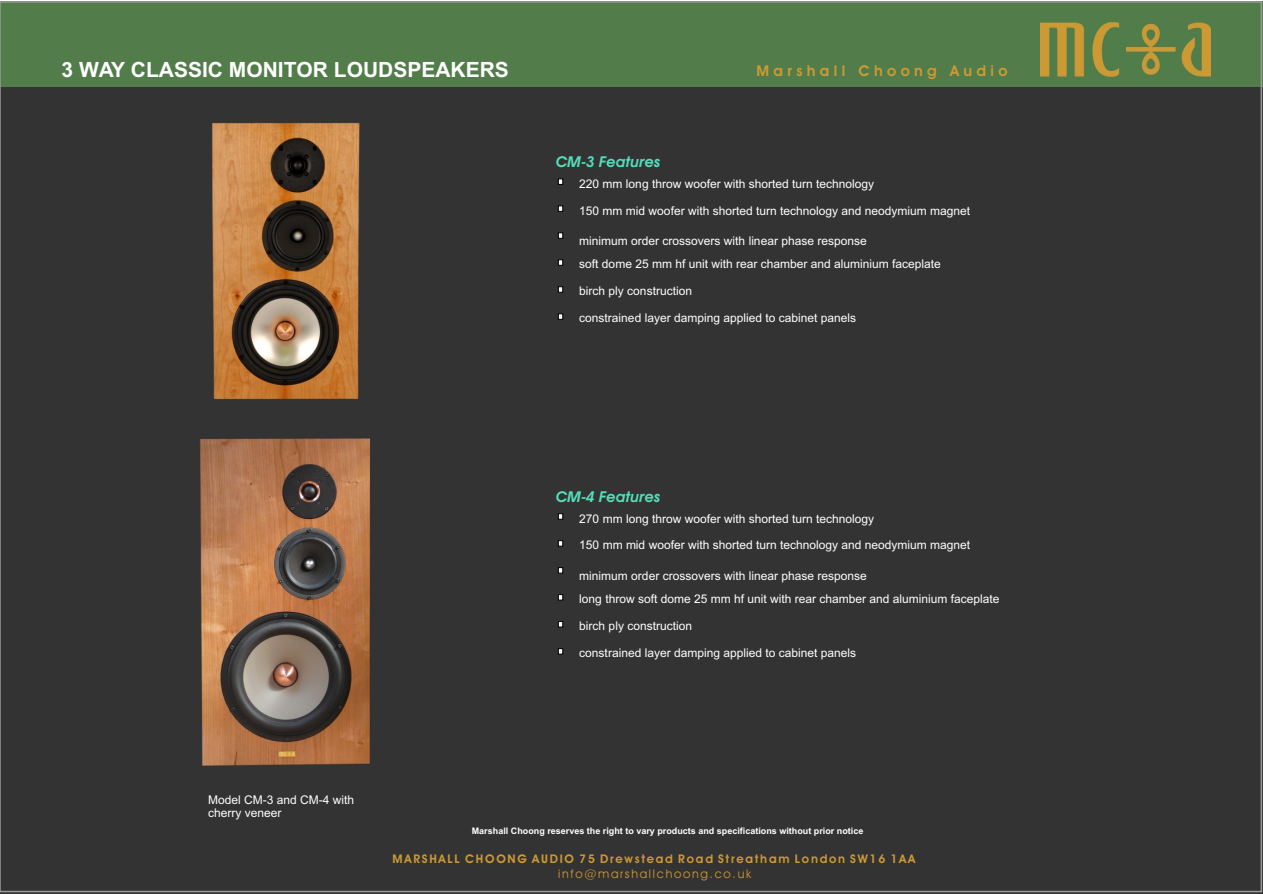
<style>
.page{position:relative;width:1263px;height:894px;background:#fff}
.page>*{position:absolute;margin:0;border:0;box-sizing:border-box;transform-origin:0 0}
.t1{font:700 21px "Arial";color:#fff}
.t2{font:italic 700 15px "Avant Garde Bk BT";color:#54deba}
.t3{font:700 15px "Avant Garde Bk BT";letter-spacing:.29em;color:#c93}
.t4{font:12px/22.8px "Arial";color:#fff}
.t5{font:700 12px "Avant Garde Bk BT";letter-spacing:.145em;color:#c93}
.t6{font:12px "Avant Garde Bk BT";letter-spacing:.14em;color:#c93}
.t7{font:700 9px "Arial";color:#fff}
</style>
<div class="page">
<div style="left:0;top:1px;width:1263px;height:893px;background:#333"></div>
<svg style="left:558px;top:179px;width:5px;height:6px"></svg>
<svg style="left:558px;top:287px;width:5px;height:5px"></svg>
<svg style="left:558px;top:233px;width:5px;height:6px"></svg>
<svg style="left:558px;top:206px;width:5px;height:6px"></svg>
<div style="left:0;top:1px;width:1263px;height:86px;background:#527d4a"></div>
<img style="left:1041px;top:22px;width:170px;height:55px">
<img style="left:212px;top:122px;width:148px;height:278px">
<svg style="left:558px;top:260px;width:5px;height:5px"></svg>
<svg style="left:558px;top:314px;width:5px;height:5px"></svg>
<img style="left:199px;top:438px;width:172px;height:328px">
<svg style="left:558px;top:514px;width:5px;height:5px"></svg>
<svg style="left:558px;top:621px;width:5px;height:6px"></svg>
<svg style="left:558px;top:567px;width:5px;height:6px"></svg>
<svg style="left:558px;top:541px;width:5px;height:5px"></svg>
<svg style="left:558px;top:594px;width:5px;height:6px"></svg>
<svg style="left:558px;top:648px;width:5px;height:6px"></svg>
<h1 class="t1" style="left:62px;top:62px;width:449px">3 WAY CLASSIC MONITOR LOUDSPEAKERS</h1>
<p class="t3" style="left:756px;top:64px;width:253px">Marshall Choong Audio</p>
<p class="t2" style="left:556px;top:156px;width:106px">CM-3 Features</p>
<p class="t4" style="left:579px;top:173px;width:296px">220 mm long throw woofer with shorted turn technology</p>
<p class="t4" style="left:579px;top:200px;width:392px">150 mm mid woofer with shorted turn technology and neodymium magnet</p>
<p class="t4" style="left:579px;top:231px;width:363px">minimum order crossovers with linear phase response<br>soft dome 25 mm hf unit with rear chamber and aluminium faceplate</p>
<p class="t4" style="left:579px;top:281px;width:114px">birch ply construction</p>
<p class="t4" style="left:579px;top:307px;width:278px">constrained layer damping applied to cabinet panels</p>
<p class="t2" style="left:556px;top:490px;width:106px">CM-4 Features</p>
<p class="t4" style="left:579px;top:508px;width:296px">270 mm long throw woofer with shorted turn technology</p>
<p class="t4" style="left:579px;top:535px;width:392px">150 mm mid woofer with shorted turn technology and neodymium magnet</p>
<p class="t4" style="left:579px;top:566px;width:422px">minimum order crossovers with linear phase response<br>long throw soft dome 25 mm hf unit with rear chamber and aluminium faceplate</p>
<p class="t4" style="left:579px;top:615px;width:114px">birch ply construction</p>
<p class="t4" style="left:579px;top:642px;width:278px">constrained layer damping applied to cabinet panels</p>
<p class="t4" style="left:208px;top:794px;width:148px;line-height:13.4px">Model CM-3 and CM-4 with cherry veneer</p>
<p class="t7" style="left:472px;top:828px;width:393px">Marshall Choong reserves the right to vary products and specifications without prior notice</p>
<p class="t5" style="left:392px;top:854px;width:525px">MARSHALL CHOONG AUDIO 75 Drewstead Road Streatham London SW16 1AA</p>
<p class="t6" style="left:558px;top:868px;width:194px">info@marshallchoong.co.uk</p>
</div>
